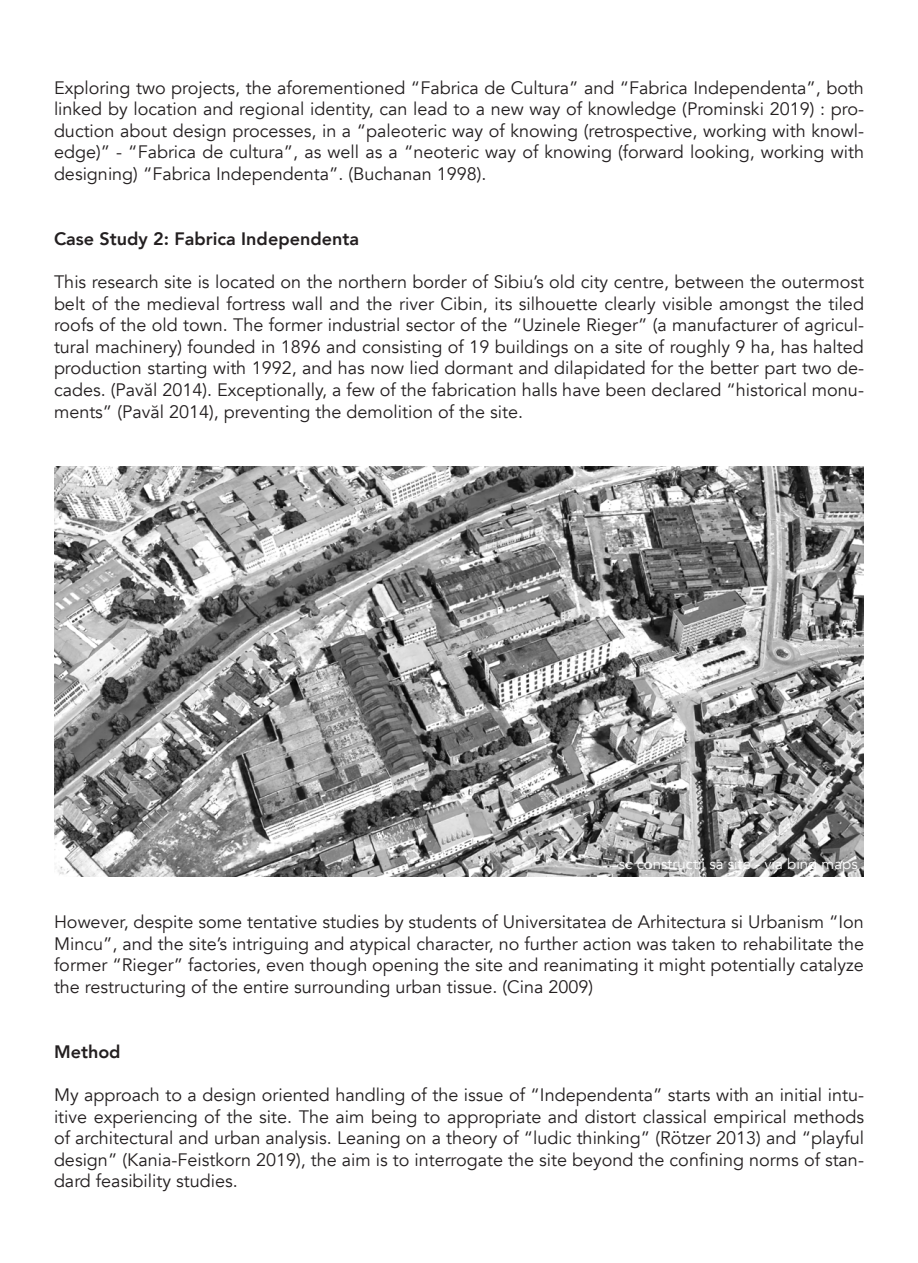
<style>
.page{position:relative;width:918px;height:1263px;background:#fff}
.page>*{position:absolute;margin:0;border:0;box-sizing:border-box;transform-origin:0 0}
.t1{font:18px/21.6px "Avenir";color:#231f20;text-align:justify}
.t2{font:800 18px "Avenir";color:#231f20}
.t3{font:15px "Avenir";color:#fff}
</style>
<div class="page">
<img style="left:54px;top:466px;width:810px;height:410px">
<p class="t1" style="left:54px;top:77px;width:812px">Exploring two projects, the aforementioned “Fabrica de Cultura” and “Fabrica Independenta”, both linked by location and regional identity, can lead to a new way of knowledge (Prominski 2019) : pro&shy;duction about design processes, in a “paleoteric way of knowing (retrospective, working with knowl&shy;edge)” - “Fabrica de cultura”, as well as a “neoteric way of knowing (forward looking, working with designing) “Fabrica Independenta”. (Buchanan 1998).</p>
<p class="t2" style="left:54px;top:225px;width:307px">Case Study 2: Fabrica Independenta</p>
<p class="t1" style="left:54px;top:271px;width:812px">This research site is located on the northern border of Sibiu’s old city centre, between the outermost belt of the medieval fortress wall and the river Cibin, its silhouette clearly visible amongst the tiled roofs of the old town. The former industrial sector of the “Uzinele Rieger” (a manufacturer of agricul&shy;tural machinery) founded in 1896 and consisting of 19 buildings on a site of roughly 9 ha, has halted production starting with 1992, and has now lied dormant and dilapidated for the better part two de&shy;cades. (Pavăl 2014). Exceptionally, a few of the fabrication halls have been declared “historical monu&shy;ments” (Pavăl 2014), preventing the demolition of the site.</p>
<p class="t3" style="left:619px;top:855px;width:240px">sc constructii sa site - via bing maps</p>
<p class="t1" style="left:54px;top:911px;width:812px">However, despite some tentative studies by students of Universitatea de Arhitectura si Urbanism “Ion Mincu”, and the site’s intriguing and atypical character, no further action was taken to rehabilitate the former “Rieger” factories, even though opening the site and reanimating it might potentially catalyze the restructuring of the entire surrounding urban tissue. (Cina 2009)</p>
<p class="t2" style="left:54px;top:1037px;width:68px">Method</p>
<p class="t1" style="left:54px;top:1084px;width:812px">My approach to a design oriented handling of the issue of “Independenta” starts with an initial intu&shy;itive experiencing of the site. The aim being to appropriate and distort classical empirical methods of architectural and urban analysis. Leaning on a theory of “ludic thinking” (Rötzer 2013) and “playful design” (Kania-Feistkorn 2019), the aim is to interrogate the site beyond the confining norms of stan&shy;dard feasibility studies.</p>
</div>
